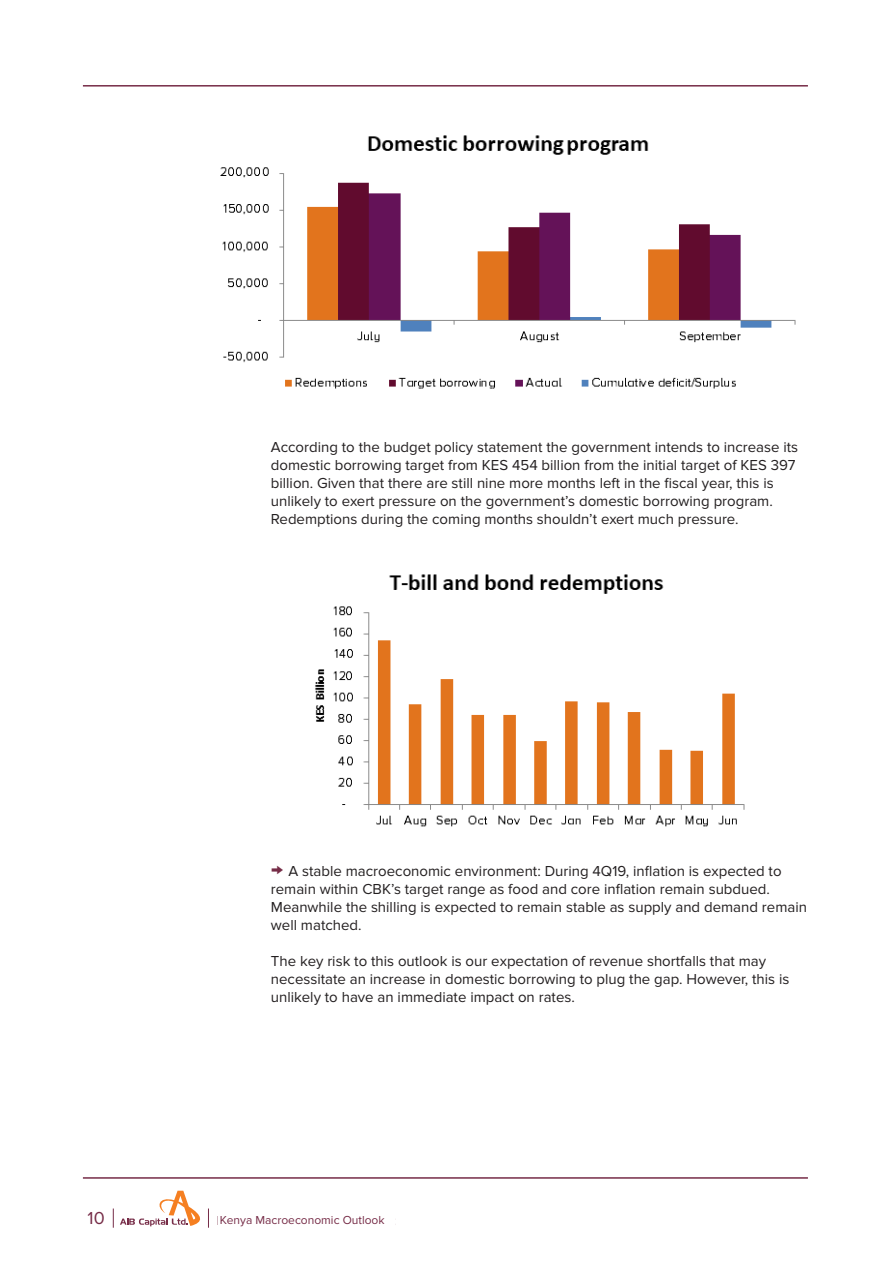
<style>
.page{position:relative;width:893px;height:1263px;background:#fff}
.page>*{position:absolute;margin:0;border:0;box-sizing:border-box;transform-origin:0 0}
.t1{font:18px "Proxima Nova";color:#762c47}
.Tabs{font:15px "Proxima Nova";color:#231f20}
.t2{font:700 13.5px "Proxima Nova";color:#762c47}
.Tabs-2{font:12px "Proxima Nova";color:#762c47}
.s1{font-weight:700;font-size:21px;color:#762c47}
</style>
<div class="page">
<hr style="left:83px;top:1177px;width:725px;height:2px;background:#762c47">
<hr style="left:83px;top:85px;width:725px;height:2px;background:#762c47">
<svg style="left:113px;top:1208px;width:1px;height:20px"></svg>
<svg style="left:120px;top:1191px;width:89px;height:37px"></svg>
<img style="left:220px;top:135px;width:576px;height:254px">
<img style="left:315px;top:574px;width:430px;height:253px">
<p class="Tabs" style="left:271px;top:438px;width:529px">According to the budget policy statement the government intends to increase its</p>
<p class="Tabs" style="left:271px;top:456px;width:526px">domestic borrowing target from KES 454 billion from the initial target of KES 397</p>
<p class="Tabs" style="left:271px;top:474px;width:504px">billion. Given that there are still nine more months left in the fiscal year, this is</p>
<p class="Tabs" style="left:271px;top:492px;width:503px">unlikely to exert pressure on the government’s domestic borrowing program.</p>
<p class="Tabs" style="left:271px;top:510px;width:469px">Redemptions during the coming months shouldn’t exert much pressure.</p>
<p class="Tabs" style="left:271px;top:862px;width:512px"><span class="s1">→</span> A stable macroeconomic environment: During 4Q19, inflation is expected to</p>
<p class="Tabs" style="left:271px;top:880px;width:501px">remain within CBK’s target range as food and core inflation remain subdued.</p>
<p class="Tabs" style="left:271px;top:898px;width:538px">Meanwhile the shilling is expected to remain stable as supply and demand remain</p>
<p class="Tabs" style="left:271px;top:916px;width:92px">well matched.</p>
<p class="Tabs" style="left:271px;top:952px;width:497px">The key risk to this outlook is our expectation of revenue shortfalls that may</p>
<p class="Tabs" style="left:271px;top:970px;width:520px">necessitate an increase in domestic borrowing to plug the gap. However, this is</p>
<p class="Tabs" style="left:271px;top:988px;width:305px">unlikely to have an immediate impact on rates.</p>
<p class="t1" style="left:88px;top:1207px;width:19px">10</p>
<p class="t2" style="left:217px;top:1212px;width:180px">Kenya Banking Sector Report</p>
<p class="Tabs-2" style="left:220px;top:1213px;width:166px">Kenya Macroeconomic Outlook</p>
</div>
